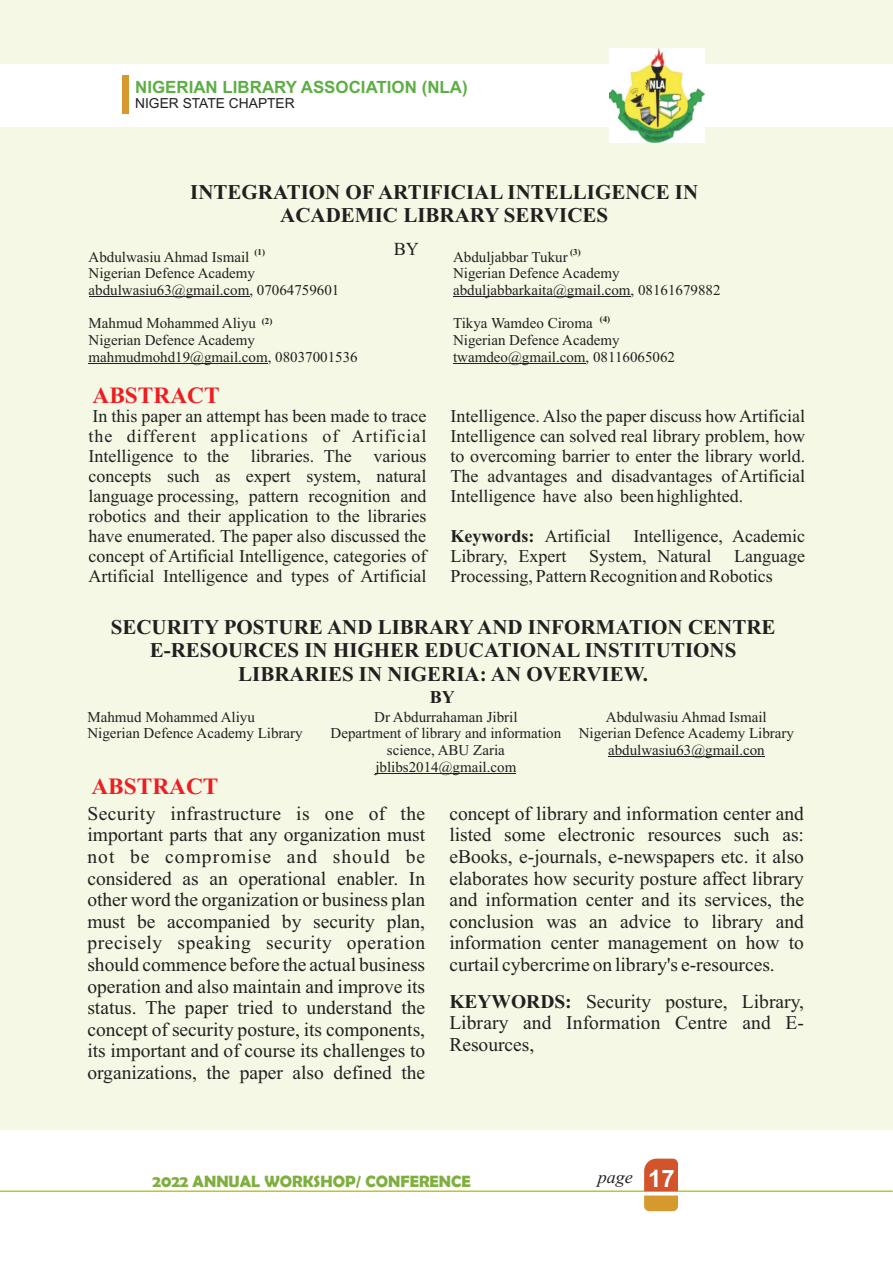
<style>
.page{position:relative;width:893px;height:1263px;background:#f4f8e4}
.page>*{position:absolute;margin:0;border:0;box-sizing:border-box;transform-origin:0 0}
.t1{font:700 23.25px "Times New Roman";color:#ee1d23}
.t2{font:700 21px/23.2px "Times New Roman";color:#231f20;text-align:center}
.t3{font:19.5px/21.6px "Times New Roman";color:#231f20;text-align:justify}
.t4{font:18.3px "Times New Roman";color:#231f20}
.t5{font:18px/20px "Times New Roman";color:#231f20;text-align:justify}
.t6{font:italic 18px "Times New Roman";color:#231f20}
.t7{font:700 18px "Times New Roman";color:#231f20}
.t8{font:700 16.95px "Arial";color:#5dae45}
.t9{font:700 16.5px "Berlin Sans FB Demi";color:#80af40}
.t10{font:15px/16.6px "Times New Roman";color:#231f20}
.t11{font:13.8px "Arial";color:#231f20}
.t12{font:700 9px "Times New Roman";color:#231f20}
.s1{font-weight:700}
.s2{font-family:"Arial";font-weight:700;font-style:normal;font-size:24px;color:#fff}
</style>
<div class="page">
<div style="left:0;top:1130px;width:893px;height:133px;background:#fff"></div>
<div style="left:0;top:64px;width:893px;height:63px;background:#fff"></div>
<div style="left:122px;top:75px;width:7px;height:39px;background:#d6992d"></div>
<hr style="left:0;top:1190px;width:893px;height:2px;background:#bcc634">
<svg style="left:644px;top:1159px;width:34px;height:52px;background:#d7793f"></svg>
<img style="left:610px;top:49px;width:94px;height:94px">
<hr style="left:608px;top:756px;width:157px;height:1px;background:#231f20">
<hr style="left:375px;top:773px;width:141px;height:1px;background:#231f20">
<hr style="left:89px;top:296px;width:160px;height:1px;background:#231f20">
<hr style="left:89px;top:363px;width:179px;height:1px;background:#231f20">
<hr style="left:453px;top:296px;width:178px;height:1px;background:#231f20">
<hr style="left:453px;top:363px;width:133px;height:1px;background:#231f20">
<p class="t8" style="left:135px;top:80px;width:334px">NIGERIAN LIBRARY ASSOCIATION (NLA)</p>
<p class="t11" style="left:135px;top:98px;width:161px">NIGER STATE CHAPTER</p>
<p class="t2" style="left:190px;top:183px;width:510px">INTEGRATION OF ARTIFICIAL INTELLIGENCE IN<br>ACADEMIC LIBRARY SERVICES</p>
<p class="t12" style="left:255px;top:249px;width:12px">(1)</p>
<p class="t4" style="left:394px;top:242px;width:27px">BY</p>
<p class="t10" style="left:89px;top:250px;width:252px">Abdulwasiu Ahmad Ismail<br>Nigerian Defence Academy abdulwasiu63@gmail.com, 07064759601</p>
<p class="t10" style="left:89px;top:316px;width:271px">Mahmud Mohammed Aliyu<br>Nigerian Defence Academy mahmudmohd19@gmail.com, 08037001536</p>
<p class="t12" style="left:262px;top:317px;width:12px">(2)</p>
<p class="t1" style="left:93px;top:387px;width:128px">ABSTRACT</p>
<p class="t12" style="left:570px;top:249px;width:12px">(3)</p>
<p class="t10" style="left:453px;top:250px;width:269px">Abduljabbar Tukur<br>Nigerian Defence Academy abduljabbarkaita@gmail.com, 08161679882</p>
<p class="t10" style="left:453px;top:316px;width:223px">Tikya Wamdeo Ciroma<br>Nigerian Defence Academy twamdeo@gmail.com, 08116065062</p>
<p class="t12" style="left:600px;top:316px;width:12px">(4)</p>
<p class="t5" style="left:89px;top:408px;width:339px">In this paper an attempt has been made to trace the different applications of Artificial Intelligence to the libraries. The various concepts such as expert system, natural language processing, pattern recognition and robotics and their application to the libraries have enumerated. The paper also discussed the concept of Artificial Intelligence, categories of Artificial Intelligence and types of Artificial</p>
<p class="t5" style="left:450px;top:408px;width:356px">Intelligence. Also the paper discuss how Artificial Intelligence can solved real library problem, how to overcoming barrier to enter the library world.<br>The advantages and disadvantages of Artificial Intelligence have also been highlighted.</p>
<p class="t5" style="left:450px;top:528px;width:162px"><span class="s1">Keywords:</span> Artificial</p>
<p class="t5" style="left:633px;top:528px;width:173px">Intelligence, Academic</p>
<p class="t5" style="left:450px;top:548px;width:117px">Library, Expert</p>
<p class="t5" style="left:589px;top:548px;width:124px">System, Natural</p>
<p class="t5" style="left:450px;top:548px;width:356px;text-indent:284px">Language<br>Processing, Pattern Recognition and Robotics</p>
<p class="t2" style="left:111px;top:618px;width:666px">SECURITY POSTURE AND LIBRARY AND INFORMATION CENTRE<br>E-RESOURCES IN HIGHER EDUCATIONAL INSTITUTIONS<br>LIBRARIES IN NIGERIA: AN OVERVIEW.</p>
<p class="t7" style="left:430px;top:691px;width:27px">BY</p>
<p class="t10" style="left:87px;top:710px;width:217px">Mahmud Mohammed Aliyu<br>Nigerian Defence Academy Library</p>
<p class="t10" style="left:579px;top:710px;width:217px;text-align:center">Abdulwasiu Ahmad Ismail<br>Nigerian Defence Academy Library abdulwasiu63@gmail.con</p>
<p class="t10" style="left:330px;top:710px;width:232px;text-align:center">Dr Abdurrahaman Jibril<br>Department of library and information science, ABU Zaria jblibs2014@gmail.com</p>
<p class="t1" style="left:91px;top:778px;width:128px">ABSTRACT</p>
<p class="t3" style="left:87px;top:804px;width:339px">Security infrastructure is one of the important parts that any organization must not be compromise and should be considered as an operational enabler. In other word the organization or business plan must be accompanied by security plan, precisely speaking security operation should commence before the actual business operation and also maintain and improve its status. The paper tried to understand the concept of security posture, its components, its important and of course its challenges to organizations, the paper also defined the</p>
<p class="t3" style="left:449px;top:804px;width:356px">concept of library and information center and listed some electronic resources such as: eBooks, e-journals, e-newspapers etc. it also elaborates how security posture affect library and information center and its services, the conclusion was an advice to library and information center management on how to curtail cybercrime on library's e-resources.</p>
<p class="t3" style="left:449px;top:992px;width:356px"><span class="s1">KEYWORDS:</span> Security posture, Library, Library and Information Centre and E-Resources,</p>
<p class="t9" style="left:152px;top:1171px;width:320px">2022 ANNUAL WORKSHOP/ CONFERENCE</p>
<p class="t6" style="left:598px;top:1171px;width:79px">page <span class="s2">17</span></p>
</div>
